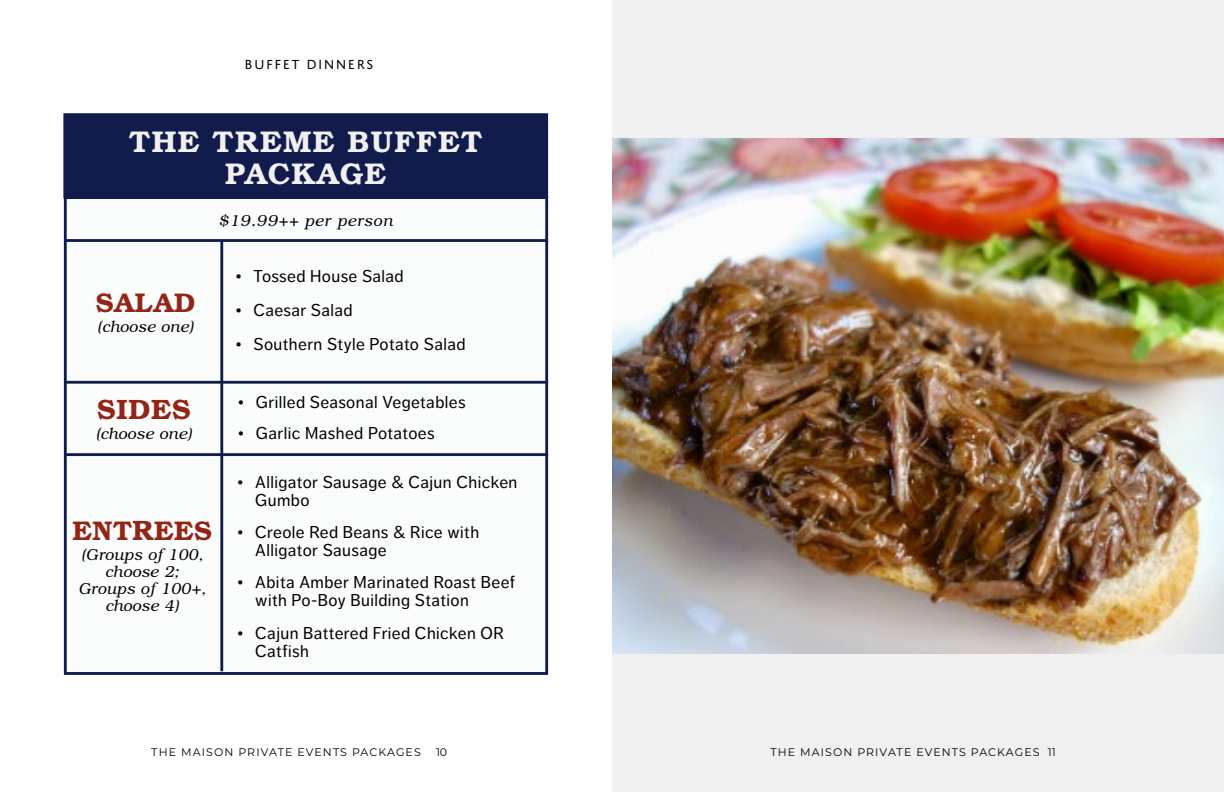
<style>
.page{position:relative;width:1224px;height:792px;background:#fff}
.page>*{position:absolute;margin:0;border:0;box-sizing:border-box;transform-origin:0 0}
.t1{font:700 30px/32px "Te X Gyre Bonum";letter-spacing:.05em;color:#f0f0f1;text-align:center}
.t2{font:700 28px "Te X Gyre Bonum";letter-spacing:.03em;color:#942416}
.t3{font:700 27px "Te X Gyre Bonum";letter-spacing:.025em;color:#942416}
.t4{font:17px/18px "Dagny Pro";letter-spacing:.025em;color:#000}
.t5{font:italic 16px/17px "Te X Gyre Bonum";letter-spacing:.02em;color:#000;text-align:center}
.t6{font:italic 16px "Te X Gyre Bonum";letter-spacing:.05em;color:#000}
.t7{font:14px "Domus Titling";letter-spacing:.1em;color:#000}
.t8{font:11px "Montserrat";letter-spacing:.1em;color:#000}
.s1{font-size:28.1px}
</style>
<div class="page">
<div style="left:64px;top:196px;width:484px;height:479px;background:#fafdfc;border:3px solid #111b4c"></div>
<div style="left:65px;top:115px;width:482px;height:82px;background:#111b4c"></div>
<div style="left:63px;top:113px;width:485px;height:85px;border:3px solid #111b4c"></div>
<hr style="left:220px;top:241px;width:3px;height:430px;background:#111b4c">
<hr style="left:66px;top:381px;width:482px;height:3px;background:#111b4c">
<hr style="left:66px;top:239px;width:482px;height:3px;background:#111b4c">
<hr style="left:66px;top:453px;width:482px;height:3px;background:#111b4c">
<div style="left:612px;top:0;width:612px;height:792px;background:#f0f0f1"></div>
<img style="left:612px;top:138px;width:612px;height:516px">
<p class="t7" style="left:245px;top:57px;width:130px">BUFFET DINNERS</p>
<h1 class="t1" style="left:129px;top:123px;width:355px">THE TREME BUFFET<br>PACKAGE</h1>
<h3 class="t3" style="left:96px;top:281px;width:101px">SALAD</h3>
<p class="t5" style="left:97px;top:317px;width:98px">(choose one)</p>
<p class="t6" style="left:219px;top:209px;width:175px">$19.99++ per person</p>
<p class="t4" style="left:235px;top:267px;width:170px">• Tossed House Salad</p>
<p class="t4" style="left:235px;top:301px;width:119px">• Caesar Salad</p>
<p class="t4" style="left:235px;top:335px;width:232px">• Southern Style Potato Salad</p>
<h2 class="t2" style="left:97px;top:387px;width:95px">SIDES</h2>
<p class="t5" style="left:96px;top:424px;width:98px">(choose one)</p>
<h3 class="t3" style="left:73px;top:510px;width:141px">ENT<span class="s1">R</span>EES</h3>
<p class="t5" style="left:79px;top:546px;width:129px">(Groups of 100, choose 2;<br>Groups of 100+, choose 4)</p>
<p class="t4" style="left:238px;top:393px;width:229px">• Grilled Seasonal Vegetables</p>
<p class="t4" style="left:238px;top:425px;width:198px">• Garlic Mashed Potatoes</p>
<p class="t4" style="left:255px;top:473px;width:264px;text-indent:-18px">• Alligator Sausage &amp; Cajun Chicken<br>Gumbo</p>
<p class="t4" style="left:255px;top:523px;width:225px;text-indent:-18px">• Creole Red Beans &amp; Rice with<br>Alligator Sausage</p>
<p class="t4" style="left:255px;top:573px;width:261px;text-indent:-18px">• Abita Amber Marinated Roast Beef with Po-Boy Building Station</p>
<p class="t4" style="left:255px;top:624px;width:250px;text-indent:-18px">• Cajun Battered Fried Chicken OR<br>Catfish</p>
<p class="t8" style="left:151px;top:745px;width:271px">THE MAISON PRIVATE EVENTS PACKAGES</p>
<p class="t8" style="left:436px;top:745px;width:13px">10</p>
<p class="t8" style="left:770px;top:745px;width:287px">THE MAISON PRIVATE EVENTS PACKAGES 11</p>
</div>
